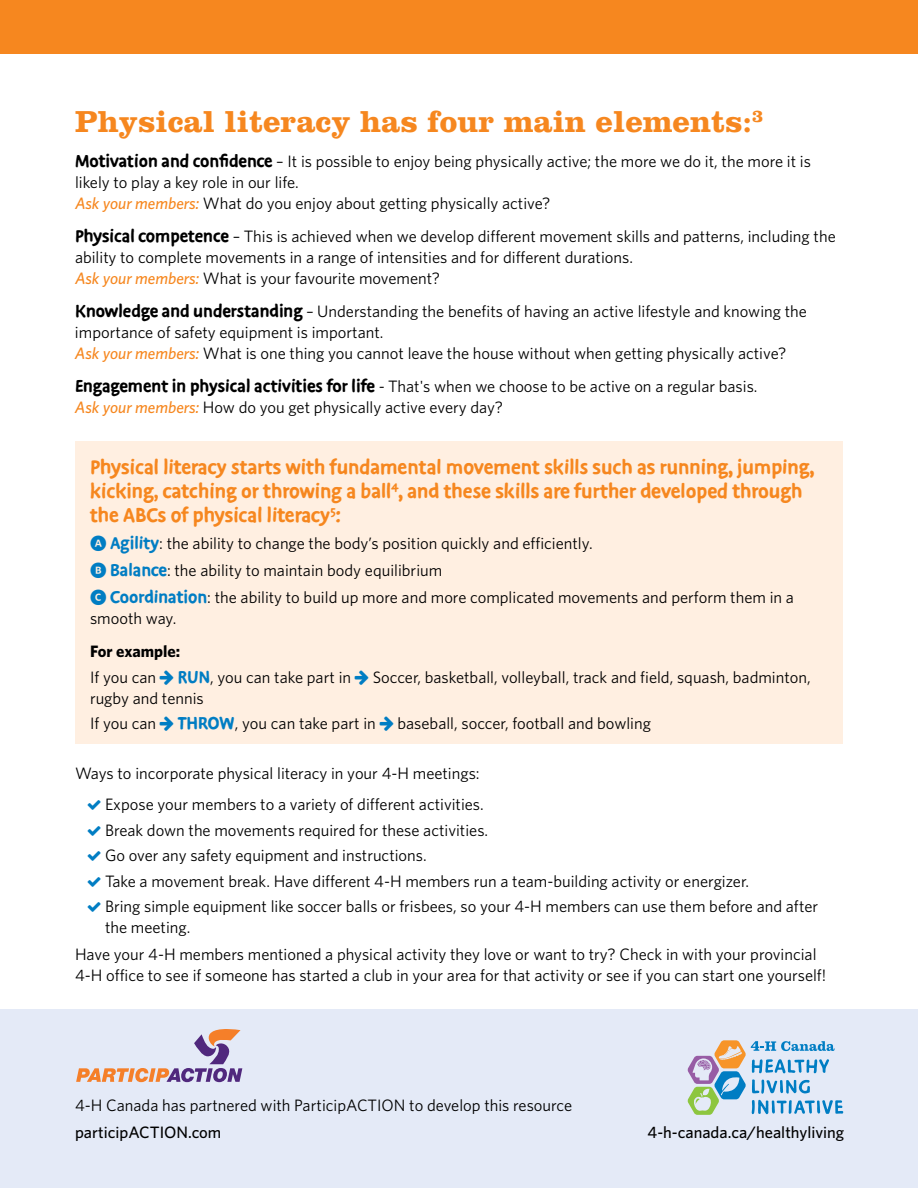
<style>
.page{position:relative;width:918px;height:1188px;background:#fff}
.page>*{position:absolute;margin:0;border:0;box-sizing:border-box;transform-origin:0 0}
.t1{font:700 31.5px "Clarendon";color:#f6871f}
.t2{font:700 22.5px/24.3px "Duper Pro";color:#f6871f}
.t3{font:16.5px/21px "Whitney";color:#000}
.t4{font:500 16.5px "Whitney";color:#000}
.s1{font-family:"Duper Pro";font-weight:700;font-size:19.5px}
.s2{font-weight:500;font-style:italic;color:#f6871f}
.s3{font-style:italic}
.s4{font-family:"Whitney Index Black Round Bd";color:#007dc3}
.s5{font-family:"Duper Pro";font-weight:700;font-size:19.5px;color:#007dc3}
.s6{font-weight:700}
</style>
<div class="page">
<div style="left:0;top:1010px;width:918px;height:178px;background:#e4eaf7"></div>
<svg style="left:76px;top:1029px;width:166px;height:53px"></svg>
<svg style="left:688px;top:1040px;width:155px;height:75px"></svg>
<div style="left:0;top:0;width:918px;height:54px;background:#f6871f"></div>
<div style="left:75px;top:441px;width:768px;height:303px;background:#ffefe1"></div>
<h1 class="t1" style="left:75px;top:103px;width:690px">Physical literacy has four main elements:<sup>3</sup></h1>
<p class="t3" style="left:75px;top:150px;width:737px"><span class="s1">Motivation and confidence</span> – It is possible to enjoy being physically active; the more we do it, the more it is likely to play a key role in our life.<br><span class="s2">Ask your members:</span> What do you enjoy about getting physically active?</p>
<p class="t3" style="left:75px;top:225px;width:762px"><span class="s1">Physical competence</span> – This is achieved when we develop different movement skills and patterns, including the ability to complete movements in a range of intensities and for different durations.<br><span class="s2">Ask your members:</span> What is your favourite movement?</p>
<p class="t3" style="left:75px;top:300px;width:734px"><span class="s1">Knowledge and understanding</span> <span class="s3">–</span> Understanding the benefits of having an active lifestyle and knowing the importance of safety equipment is important.<br><span class="s2">Ask your members:</span> What is one thing you cannot leave the house without when getting physically active?</p>
<p class="t3" style="left:75px;top:375px;width:684px"><span class="s1">Engagement in physical activities for life</span> <span class="s3">-</span> That's when we choose to be active on a regular basis.<br><span class="s2">Ask your members:</span> How do you get physically active every day?</p>
<h2 class="t2" style="left:90px;top:455px;width:726px">Physical literacy starts with fundamental movement skills such as running, jumping, kicking, catching or throwing a ball<sup>4</sup>, and these skills are further developed through the ABCs of physical literacy<sup>5</sup>:</h2>
<p class="t3" style="left:90px;top:530px;width:705px;line-height:27px"><span class="s4">A</span> <span class="s5">Agility</span>: the ability to change the body’s position quickly and efficiently.<br><span class="s4">B</span> <span class="s5">Balance</span>: the ability to maintain body equilibrium<br><span class="s4">C</span> <span class="s5">Coordination</span>: the ability to build up more and more complicated movements and perform them in a</p>
<p class="t3" style="left:90px;top:608px;width:88px">smooth way.</p>
<p class="t3" style="left:90px;top:638px;width:263px;line-height:25.5px"><span class="s6">For example:<br></span>If you can <span class="s5">RUN</span>, you can take part in</p>
<p class="t3" style="left:373px;top:666px;width:439px">Soccer, basketball, volleyball, track and field, squash, badminton,</p>
<p class="t3" style="left:90px;top:685px;width:287px;line-height:25.5px">rugby and tennis<br>If you can <span class="s5">THROW</span>, you can take part in</p>
<p class="t3" style="left:398px;top:713px;width:255px">baseball, soccer, football and bowling</p>
<p class="t3" style="left:75px;top:757px;width:410px;line-height:31.5px;text-align:right">Ways to incorporate physical literacy in your 4-H meetings:<br>Expose your members to a variety of different activities.</p>
<p class="t3" style="left:105px;top:817px;width:715px;line-height:25.5px">Break down the movements required for these activities.<br>Go over any safety equipment and instructions.<br>Take a movement break. Have different 4-H members run a team-building activity or energizer.<br>Bring simple equipment like soccer balls or frisbees, so your 4-H members can use them before and after</p>
<p class="t3" style="left:75px;top:914px;width:743px;line-height:27px;text-indent:30px">the meeting.<br>Have your 4-H members mentioned a physical activity they love or want to try? Check in with your provincial</p>
<p class="t3" style="left:75px;top:965px;width:753px">4-H office to see if someone has started a club in your area for that activity or see if you can start one yourself!</p>
<p class="t3" style="left:75px;top:1095px;width:499px">4-H Canada has partnered with ParticipACTION to develop this resource</p>
<p class="t4" style="left:75px;top:1122px;width:148px">participACTION.com</p>
<p class="t4" style="left:648px;top:1122px;width:198px">4-h-canada.ca/healthyliving</p>
</div>
